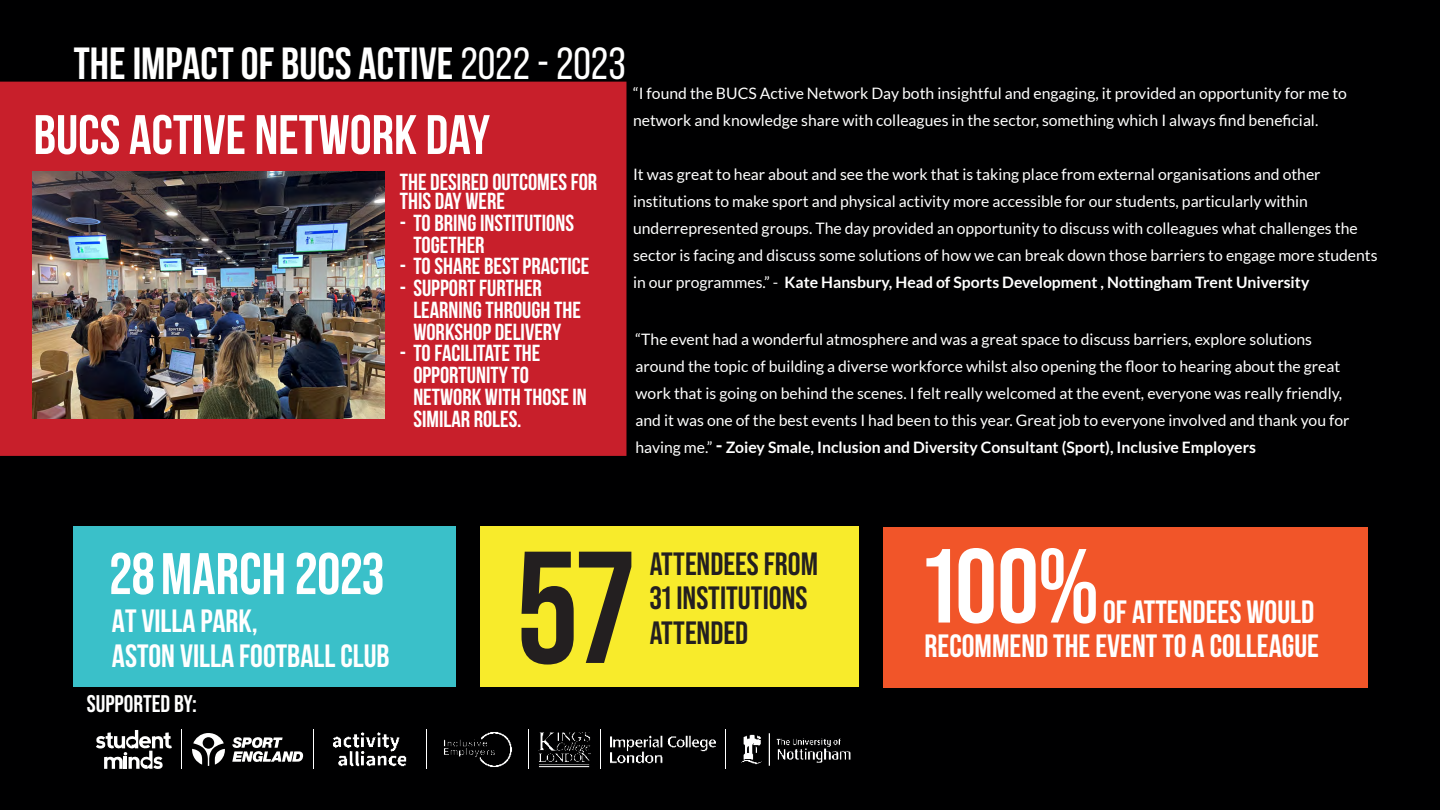
<style>
.page{position:relative;width:1440px;height:810px;background:#000001}
.page>*{position:absolute;margin:0;border:0;box-sizing:border-box;transform-origin:0 0}
.t1{font:700 159px "Bebas Neue Pro";color:#231f20}
.t2{font:700 105px "Bebas Neue Pro";color:#fff}
.t3{font:700 58.5px "Bebas Neue Pro";color:#fff}
.t4{font:700 55.5px "Bebas Neue";color:#fff}
.t5{font:700 45px "Bebas Neue";color:#fff}
.t6{font:700 32.25px/34.5px "Bebas Neue";color:#fff}
.t7{font:700 32.25px/34.5px "Bebas Neue Pro";color:#231f20}
.t8{font:700 24.08px "Bebas Neue Pro";color:#fff}
.t9{font:700 23.25px/21.8px "Bebas Neue";color:#fff}
.t10{font:15.75px/27px "Lato";color:#fff}
.s1{font-weight:400}
.s2{font-weight:700}
.s3{font-family:"Bebas Neue Pro";font-weight:700;font-size:22.5px}
</style>
<div class="page">
<div style="left:0;top:82px;width:626px;height:374px;background:#c81f2b"></div>
<svg style="left:192px;top:733px;width:33px;height:33px"></svg>
<svg style="left:232px;top:737px;width:71px;height:25px"></svg>
<div style="left:73px;top:526px;width:383px;height:161px;background:#3ac0c9"></div>
<div style="left:480px;top:526px;width:378px;height:161px;background:#f8eb2b"></div>
<div style="left:884px;top:527px;width:484px;height:161px;background:#f15529"></div>
<img style="left:33px;top:171px;width:352px;height:248px">
<svg style="left:96px;top:730px;width:76px;height:39px"></svg>
<hr style="left:313px;top:730px;width:1px;height:39px;background:#fff">
<hr style="left:182px;top:730px;width:1px;height:39px;background:#fff">
<img style="left:333px;top:732px;width:74px;height:35px">
<hr style="left:427px;top:730px;width:1px;height:39px;background:#fff">
<img style="left:444px;top:732px;width:68px;height:35px">
<hr style="left:528px;top:730px;width:1px;height:39px;background:#fff">
<img style="left:539px;top:732px;width:51px;height:36px">
<hr style="left:600px;top:730px;width:1px;height:39px;background:#fff">
<img style="left:611px;top:735px;width:104px;height:29px">
<hr style="left:725px;top:730px;width:1px;height:39px;background:#fff">
<img style="left:741px;top:733px;width:110px;height:33px">
<h3 class="t5" style="left:74px;top:38px;width:553px">THE IMPACT OF BUCS ACTIVE <span class="s1">2022 - 2023</span></h3>
<h3 class="t4" style="left:34px;top:104px;width:458px">BUCS ACTIVE NETWORK DAY</h3>
<h3 class="t9" style="left:400px;top:173px;width:199px;line-height:18.8px">THE DESIRED OUTCOMES FOR<br>THIS DAY WERE</h3>
<h3 class="t9" style="left:413px;top:212px;width:162px;text-indent:-14px">- TO BRING INSTITUTIONS<br>TOGETHER</h3>
<h3 class="t9" style="left:400px;top:255px;width:191px">- TO SHARE BEST PRACTICE</h3>
<h3 class="t9" style="left:413px;top:277px;width:169px;text-indent:-14px">- SUPPORT FURTHER<br>LEARNING THROUGH THE<br>WORKSHOP DELIVERY</h3>
<h3 class="t9" style="left:413px;top:342px;width:175px;text-indent:-14px">- TO FACILITATE THE<br>OPPORTUNITY TO<br>NETWORK WITH THOSE IN<br>SIMILAR ROLES.</h3>
<p class="t10" style="left:633px;top:80px;width:716px">“I found the BUCS Active Network Day both insightful and engaging, it provided an opportunity for me to network and knowledge share with colleagues in the sector, something which I always find beneficial.</p>
<p class="t10" style="left:633px;top:161px;width:746px">It was great to hear about and see the work that is taking place from external organisations and other institutions to make sport and physical activity more accessible for our students, particularly within underrepresented groups. The day provided an opportunity to discuss with colleagues what challenges the sector is facing and discuss some solutions of how we can break down those barriers to engage more students in our programmes.” - <span class="s2">Kate Hansbury, Head of Sports Development , Nottingham Trent University</span></p>
<p class="t10" style="left:636px;top:326px;width:716px">“The event had a wonderful atmosphere and was a great space to discuss barriers, explore solutions around the topic of building a diverse workforce whilst also opening the floor to hearing about the great work that is going on behind the scenes. I felt really welcomed at the event, everyone was really friendly, and it was one of the best events I had been to this year. Great job to everyone involved and thank you for having me.” <span class="s3">-</span> <span class="s2">Zoiey Smale, Inclusion and Diversity Consultant (Sport), Inclusive Employers</span></p>
<h3 class="t3" style="left:110px;top:540px;width:276px">28MARCH 2023</h3>
<h3 class="t6" style="left:112px;top:603px;width:279px">AT VILLA PARK,<br>ASTON VILLA FOOTBALL CLUB</h3>
<h3 class="t8" style="left:87px;top:690px;width:112px">SUPPORTED BY:</h3>
<h1 class="t1" style="left:517px;top:517px;width:118px">57</h1>
<h3 class="t7" style="left:650px;top:546px;width:170px">ATTENDEES FROM<br>31 INSTITUTIONS<br>ATTENDED</h3>
<h2 class="t2" style="left:925px;top:526px;width:175px">100%</h2>
<h3 class="t6" style="left:925px;top:594px;width:396px;text-align:right">OF ATTENDEES WOULD<br>RECOMMEND THE EVENT TO A COLLEAGUE</h3>
</div>
